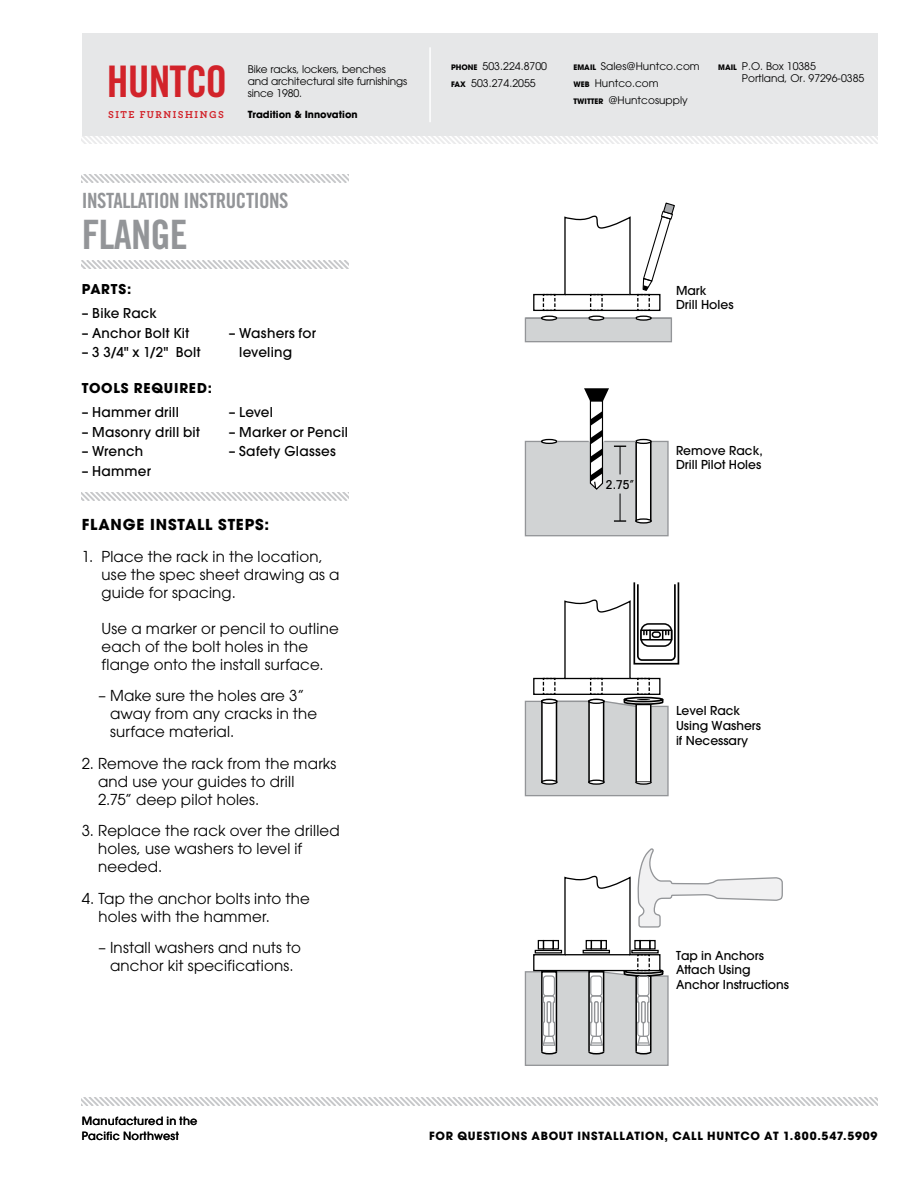
<style>
.page{position:relative;width:918px;height:1188px;background:#fff}
.page>*{position:absolute;margin:0;border:0;box-sizing:border-box;transform-origin:0 0}
.t1{font:43.5px "Trade Gothic Bold Cond Twenty";letter-spacing:-.02em;color:#d2232a}
.t2{font:40.5px "Trade Gothic Bold Cond Twenty";letter-spacing:-.02em;color:#939598}
.t3{font:21px "Trade Gothic Bold Cond Twenty";letter-spacing:-.02em;color:#939598}
.t4{font:15px/18px "Avant Garde";letter-spacing:.01em;color:#000}
.t5{font:700 15px "Avant Garde";letter-spacing:.055em;color:#000}
.t6{font:500 13.5px/19.5px "Avant Garde";letter-spacing:.02em;color:#000}
.t7{font:700 13.5px "Avant Garde";letter-spacing:.06em;color:#000}
.t8{font:500 12.3px/14.7px "Avant Garde";color:#010101}
.t9{font:500 condensed 12.3px "Avant Garde";color:#010101}
.t10{font:700 11.25px "Avant Garde";letter-spacing:.065em;color:#000}
.t11{font:500 11.25px/15px "Avant Garde";letter-spacing:.025em;color:#000}
.t12{font:10.5px/17.2px "Avant Garde";color:#000}
.t13{font:700 10.5px "Archer";letter-spacing:.14em;color:#d2232a}
.t14{font:700 9.75px "Avant Garde";color:#000}
.s1{font-weight:700;font-size:7.5px}
</style>
<div class="page">
<div style="left:82px;top:33px;width:796px;height:103px;background:#e6e7e8"></div>
<svg style="left:82px;top:136px;width:796px;height:8px"></svg>
<hr style="left:429px;top:47px;width:2px;height:75px;background:#fff">
<svg style="left:82px;top:1098px;width:796px;height:7px"></svg>
<svg style="left:82px;top:174px;width:267px;height:8px"></svg>
<svg style="left:82px;top:261px;width:267px;height:8px"></svg>
<svg style="left:82px;top:493px;width:267px;height:7px"></svg>
<div style="left:525px;top:318px;width:146px;height:24px;background:#d1d3d4"></div>
<div style="left:525px;top:317px;width:147px;height:25px;border:1px solid #939598"></div>
<svg style="left:525px;top:202px;width:150px;height:117px"></svg>
<svg style="left:636px;top:316px;width:15px;height:4px"></svg>
<div style="left:635px;top:316px;width:17px;height:5px;border:1px solid #000;border-radius:50%"></div>
<svg style="left:589px;top:316px;width:15px;height:4px"></svg>
<div style="left:588px;top:316px;width:17px;height:5px;border:1px solid #000;border-radius:50%"></div>
<svg style="left:542px;top:316px;width:15px;height:4px"></svg>
<div style="left:541px;top:316px;width:16px;height:5px;border:1px solid #000;border-radius:50%"></div>
<hr style="left:557px;top:317px;width:32px;height:2px;background:#939598">
<hr style="left:604px;top:317px;width:32px;height:2px;background:#939598">
<svg style="left:524px;top:388px;width:145px;height:149px"></svg>
<div style="left:633px;top:582px;width:46px;height:83px;border:2px solid #000"></div>
<svg style="left:524px;top:583px;width:153px;height:214px"></svg>
<svg style="left:524px;top:848px;width:259px;height:218px"></svg>
<div style="left:538px;top:940px;width:6px;height:10px;border:1px solid #000"></div>
<div style="left:543px;top:940px;width:11px;height:10px;border:1px solid #000"></div>
<div style="left:553px;top:940px;width:6px;height:10px;border:1px solid #000"></div>
<div style="left:535px;top:950px;width:27px;height:4px;border:1px solid #000"></div>
<div style="left:586px;top:940px;width:6px;height:10px;border:1px solid #000"></div>
<div style="left:591px;top:940px;width:11px;height:10px;border:1px solid #000"></div>
<div style="left:601px;top:940px;width:6px;height:10px;border:1px solid #000"></div>
<div style="left:583px;top:950px;width:27px;height:4px;border:1px solid #000"></div>
<div style="left:634px;top:940px;width:7px;height:10px;border:1px solid #000"></div>
<div style="left:639px;top:940px;width:12px;height:10px;border:1px solid #000"></div>
<div style="left:649px;top:940px;width:7px;height:10px;border:1px solid #000"></div>
<div style="left:631px;top:950px;width:28px;height:4px;border:1px solid #000"></div>
<h1 class="t1" style="left:107px;top:55px;width:122px">HUNTCO</h1>
<p class="t13" style="left:108px;top:107px;width:117px">SITE FURNISHINGS</p>
<p class="t12" style="left:248px;top:63px;width:161px;line-height:12px">Bike racks, lockers, benches and architectural site furnishings since 1980.</p>
<p class="t14" style="left:248px;top:108px;width:111px">Tradition &amp; Innovation</p>
<h3 class="t3" style="left:82px;top:188px;width:208px">INSTALLATION INSTRUCTIONS</h3>
<h2 class="t2" style="left:82px;top:210px;width:108px">FLANGE</h2>
<p class="t7" style="left:82px;top:280px;width:51px">PARTS:</p>
<p class="t6" style="left:82px;top:304px;width:77px">– Bike Rack</p>
<p class="t6" style="left:82px;top:323px;width:109px">– Anchor Bolt Kit</p>
<p class="t6" style="left:82px;top:343px;width:120px">– 3 3/4" x 1/2" Bolt</p>
<p class="t7" style="left:82px;top:379px;width:132px">TOOLS REQUIRED:</p>
<p class="t6" style="left:82px;top:402px;width:99px">– Hammer drill</p>
<p class="t6" style="left:82px;top:422px;width:120px">– Masonry drill bit</p>
<p class="t6" style="left:82px;top:441px;width:63px">– Wrench</p>
<p class="t6" style="left:82px;top:461px;width:71px">– Hammer</p>
<p class="t6" style="left:239px;top:323px;width:78px;text-indent:-10px">– Washers for leveling</p>
<p class="t6" style="left:229px;top:402px;width:46px">– Level</p>
<p class="t6" style="left:229px;top:422px;width:121px">– Marker or Pencil</p>
<p class="t6" style="left:229px;top:441px;width:109px">– Safety Glasses</p>
<p class="t5" style="left:82px;top:515px;width:189px">FLANGE INSTALL STEPS:</p>
<p class="t4" style="left:102px;top:547px;width:240px;text-indent:-20px">1. Place the rack in the location, use the spec sheet drawing as a guide for spacing.</p>
<p class="t4" style="left:102px;top:619px;width:239px">Use a marker or pencil to outline each of the bolt holes in the flange onto the install surface.</p>
<p class="t4" style="left:110px;top:687px;width:209px;text-indent:-12px">– Make sure the holes are 3” away from any cracks in the surface material.</p>
<p class="t4" style="left:98px;top:754px;width:240px;text-indent:-16px">2. Remove the rack from the marks and use your guides to drill<br>2.75” deep pilot holes.</p>
<p class="t4" style="left:98px;top:822px;width:243px;text-indent:-17px">3. Replace the rack over the drilled holes, use washers to level if needed.</p>
<p class="t4" style="left:99px;top:889px;width:213px;text-indent:-17px">4. Tap the anchor bolts into the holes with the hammer.</p>
<p class="t4" style="left:98px;top:939px;width:204px;text-align:center">– Install washers and nuts to anchor kit specifications.</p>
<p class="t12" style="left:451px;top:57px;width:98px"><span class="s1">PHONE</span> 503.224.8700<br><span class="s1">FAX</span> 503.274.2055</p>
<p class="t12" style="left:573px;top:57px;width:128px"><span class="s1">EMAIL</span> Sales@Huntco.com<br><span class="s1">WEB</span> Huntco.com<br><span class="s1">TWITTER</span> @Huntcosupply</p>
<p class="t12" style="left:742px;top:59px;width:124px;line-height:12.8px;text-indent:-24px"><span class="s1">MAIL</span> P.O. Box 10385<br>Portland, Or. 97296-0385</p>
<p class="t8" style="left:676px;top:283px;width:59px">Mark<br>Drill Holes</p>
<p class="t9" style="left:606px;top:477px;width:29px">2.75”</p>
<p class="t8" style="left:676px;top:443px;width:88px">Remove Rack,<br>Drill Pilot Holes</p>
<p class="t8" style="left:676px;top:704px;width:87px">Level Rack<br>Using Washers if Necessary</p>
<p class="t8" style="left:676px;top:948px;width:115px">Tap in Anchors<br>Attach Using<br>Anchor Instructions</p>
<p class="t11" style="left:82px;top:1113px;width:117px">Manufactured in the<br>Pacific Northwest</p>
<p class="t10" style="left:429px;top:1128px;width:450px">FOR QUESTIONS ABOUT INSTALLATION, CALL HUNTCO AT 1.800.547.5909</p>
</div>
